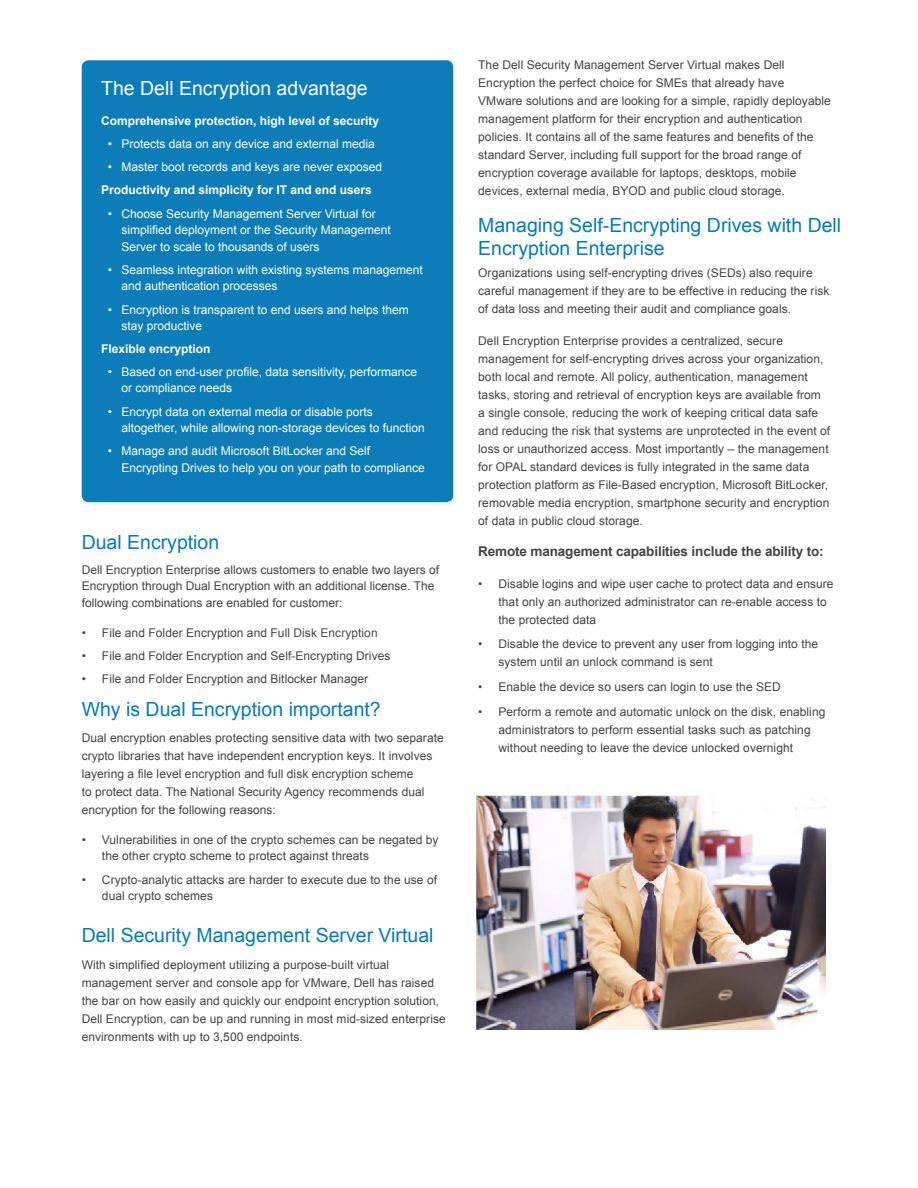
<style>
.page{position:relative;width:918px;height:1188px;background:#fff}
.page>*{position:absolute;margin:0;border:0;box-sizing:border-box;transform-origin:0 0}
.Sub_Head_1_Arial{font:19.5px "Arial";color:#007db8}
.Body_copy_Arial{font:19.5px/23.4px "Arial";color:#007db8}
.Sub_Head_1_Arial-2{font:19.5px "Arial";color:#fff}
.Body_copy_Arial-2{font:700 13.5px "Arial";letter-spacing:-.01em;color:#444}
.Body_copy_Arial-3{font:12px/18px "Arial";letter-spacing:.005em;color:#444}
.t1{font:12px/16.5px "Arial";color:#fff}
.Sub_Head_1_Arial-3{font:12px/16.5px "Arial";color:#434445}
.Body_copy_Arial-4{font:700 12px "Arial";color:#fff}
.s1{color:#4b4c4d}
</style>
<div class="page">
<div style="left:82px;top:60px;width:371px;height:442px;background:#0d7dba;border-radius:7px"></div>
<img style="left:476px;top:796px;width:349px;height:233px">
<p class="Sub_Head_1_Arial-2" style="left:101px;top:74px;width:268px">The Dell Encryption advantage</p>
<p class="Body_copy_Arial-4" style="left:101px;top:112px;width:280px">Comprehensive protection, high level of security</p>
<p class="t1" style="left:108px;top:135px;width:268px">• Protects data on any device and external media</p>
<p class="t1" style="left:108px;top:159px;width:276px">• Master boot records and keys are never exposed</p>
<p class="Body_copy_Arial-4" style="left:101px;top:182px;width:272px">Productivity and simplicity for IT and end users</p>
<p class="t1" style="left:121px;top:205px;width:271px;text-indent:-14px">• Choose Security Management Server Virtual for simplified deployment or the Security Management<br>Server to scale to thousands of users</p>
<p class="t1" style="left:121px;top:261px;width:303px;text-indent:-14px">• Seamless integration with existing systems management and authentication processes</p>
<p class="t1" style="left:121px;top:301px;width:289px;text-indent:-14px">• Encryption is transparent to end users and helps them stay productive</p>
<p class="Body_copy_Arial-4" style="left:101px;top:340px;width:111px">Flexible encryption</p>
<p class="t1" style="left:121px;top:363px;width:297px;text-indent:-14px">• Based on end-user profile, data sensitivity, performance or compliance needs</p>
<p class="t1" style="left:121px;top:403px;width:305px;text-indent:-14px">• Encrypt data on external media or disable ports altogether, while allowing non-storage devices to function</p>
<p class="t1" style="left:121px;top:443px;width:305px;text-indent:-14px">• Manage and audit Microsoft BitLocker and Self<br>Encrypting Drives to help you on your path to compliance</p>
<p class="Sub_Head_1_Arial" style="left:82px;top:529px;width:139px">Dual Encryption</p>
<p class="Sub_Head_1_Arial-3" style="left:82px;top:561px;width:359px">Dell Encryption Enterprise allows customers to enable two layers of<br>Encryption through Dual Encryption with an additional license. The following combinations are enabled for customer:</p>
<p class="Body_copy_Arial-3" style="left:82px;top:623px;width:298px">• File and Folder Encryption and Full <span class="s1">Disk Encryption</span></p>
<p class="Body_copy_Arial-3" style="left:82px;top:647px;width:310px">• File and Folder Encryption and Self-Encrypting Drives</p>
<p class="Body_copy_Arial-3" style="left:82px;top:670px;width:288px">• File and Folder Encryption and Bitlocker Manager</p>
<p class="Sub_Head_1_Arial" style="left:82px;top:696px;width:301px">Why is Dual Encryption important?</p>
<p class="Body_copy_Arial-3" style="left:82px;top:729px;width:364px">Dual encryption enables protecting sensitive data with two separate crypto libraries that have independent encryption keys. It involves layering a file level encryption and full disk encryption scheme<br>to protect data. The National Security Agency recommends dual encryption for the following reasons:</p>
<p class="Body_copy_Arial-3" style="left:102px;top:831px;width:338px;line-height:16.5px;text-indent:-20px">• Vulnerabilities in one of the crypto schemes can be negated by the other crypto scheme to protect against threats</p>
<p class="Body_copy_Arial-3" style="left:102px;top:871px;width:337px;line-height:16.5px;text-indent:-20px">• Crypto-analytic attacks are harder to execute due to the use of dual crypto schemes</p>
<p class="Sub_Head_1_Arial" style="left:82px;top:921px;width:353px">Dell Security Management Server Virtual</p>
<p class="Body_copy_Arial-3" style="left:82px;top:955px;width:366px">With simplified deployment utilizing a purpose-built virtual management server and console app for VMware, Dell has raised the bar on how easily and quickly our endpoint encryption solution, Dell Encryption, can be up and running in most mid-sized enterprise environments with up to 3,500 endpoints.</p>
<p class="Body_copy_Arial-3" style="left:478px;top:56px;width:354px">The Dell Security Management Server Virtual makes Dell Encryption the perfect choice for SMEs that already have VMware solutions and are looking for a simple, rapidly deployable management platform for their encryption and authentication policies. It contains all of the same features and benefits of the standard Server, including full support for the broad range of encryption coverage available for laptops, desktops, mobile devices, external media, BYOD and public cloud storage.</p>
<p class="Body_copy_Arial" style="left:478px;top:213px;width:365px">Managing Self-Encrypting Drives with Dell<br>Encryption Enterprise</p>
<p class="Body_copy_Arial-3" style="left:478px;top:264px;width:353px">Organizations using self-encrypting drives (SEDs) also require careful management if they are to be effective in reducing the risk of data loss and meeting their audit and compliance goals.</p>
<p class="Body_copy_Arial-3" style="left:478px;top:331px;width:354px">Dell Encryption Enterprise provides a centralized, secure management for self-encrypting drives across your organization, both local and remote. All policy, authentication, management tasks, storing and retrieval of encryption keys are available from a single console, reducing the work of keeping critical data safe and reducing the risk that systems are unprotected in the event of loss or unauthorized access. Most importantly – the management for OPAL standard devices is fully integrated in the same data protection platform as File-Based encryption, Microsoft BitLocker, removable media encryption, smartphone security and encryption of data in public cloud storage.</p>
<p class="Body_copy_Arial-2" style="left:478px;top:542px;width:347px">Remote management capabilities include the ability to:</p>
<p class="Body_copy_Arial-3" style="left:498px;top:574px;width:337px;text-indent:-20px">• Disable logins and wipe user cache to protect data and ensure that only an authorized administrator can re-enable access to the protected data</p>
<p class="Body_copy_Arial-3" style="left:498px;top:635px;width:321px;text-indent:-20px">• Disable the device to prevent any user from logging into the system until an unlock command is sent</p>
<p class="Body_copy_Arial-3" style="left:478px;top:678px;width:304px">• Enable the device so users can login to use the SED</p>
<p class="Body_copy_Arial-3" style="left:498px;top:703px;width:328px;text-indent:-20px">• Perform a remote and automatic unlock on the disk, enabling administrators to perform essential tasks such as patching without needing to leave the device unlocked overnight</p>
</div>
